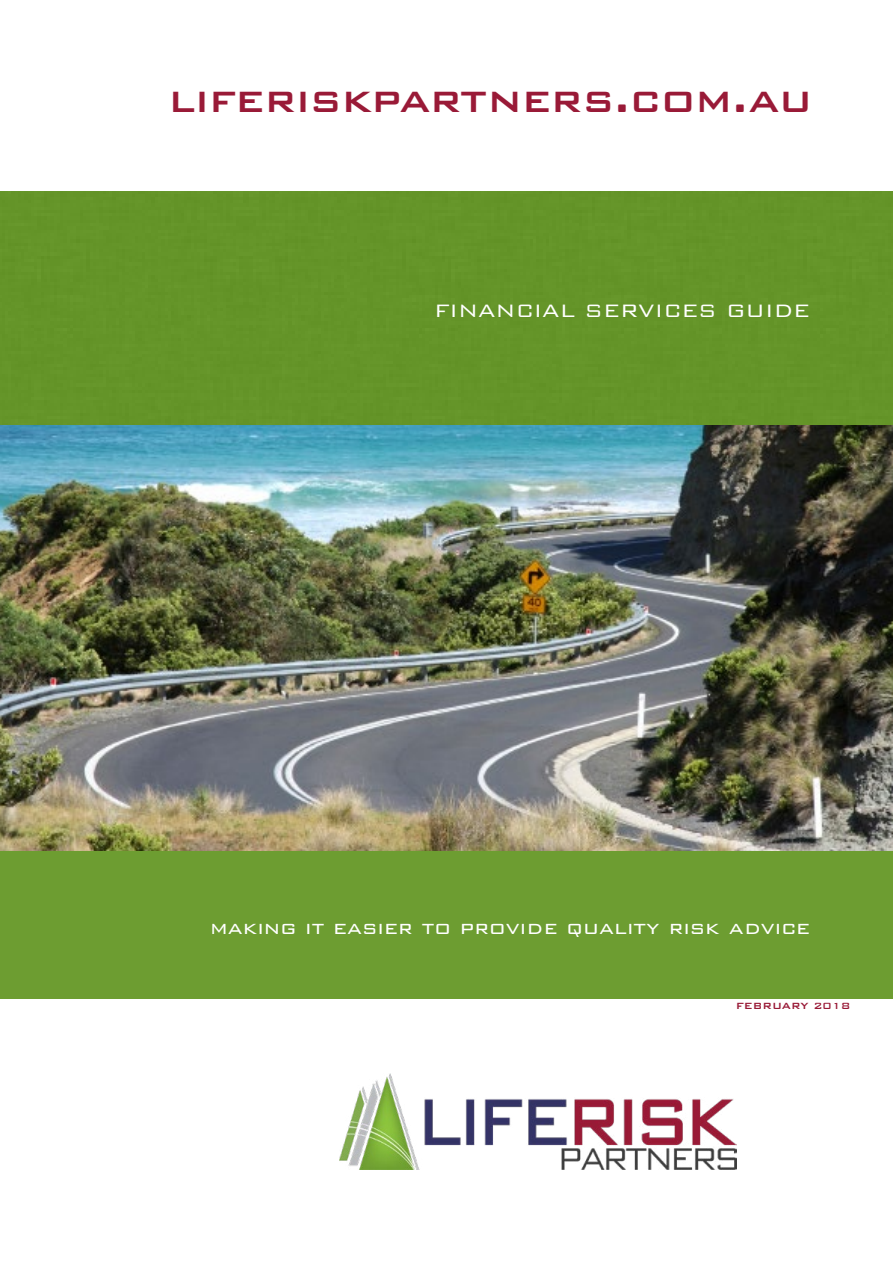
<style>
.page{position:relative;width:893px;height:1263px;background:#fff}
.page>*{position:absolute;margin:0;border:0;box-sizing:border-box;transform-origin:0 0}
.t1{font:500 48px "Bank Gothic BT";color:#991a37}
.t2{font:300 24px "Bank Gothic BT";color:#fff}
.t3{font:500 12px "Bank Gothic BT";color:#991a37}
</style>
<div class="page">
<div style="left:0;top:191px;width:893px;height:808px;background:#6d9d31"></div>
<img style="left:0;top:191px;width:893px;height:659px">
<img style="left:339px;top:1073px;width:397px;height:96px">
<h1 class="t1" style="left:169px;top:73px;width:645px">liferiskpartners.com.au</h1>
<p class="t2" style="left:434px;top:298px;width:377px">FINANCIAL SERVICES GUIDE</p>
<p class="t2" style="left:210px;top:915px;width:602px">making it easier to provide quality risk advice</p>
<p class="t3" style="left:736px;top:999px;width:116px">FEBRUARY 2018</p>
</div>
